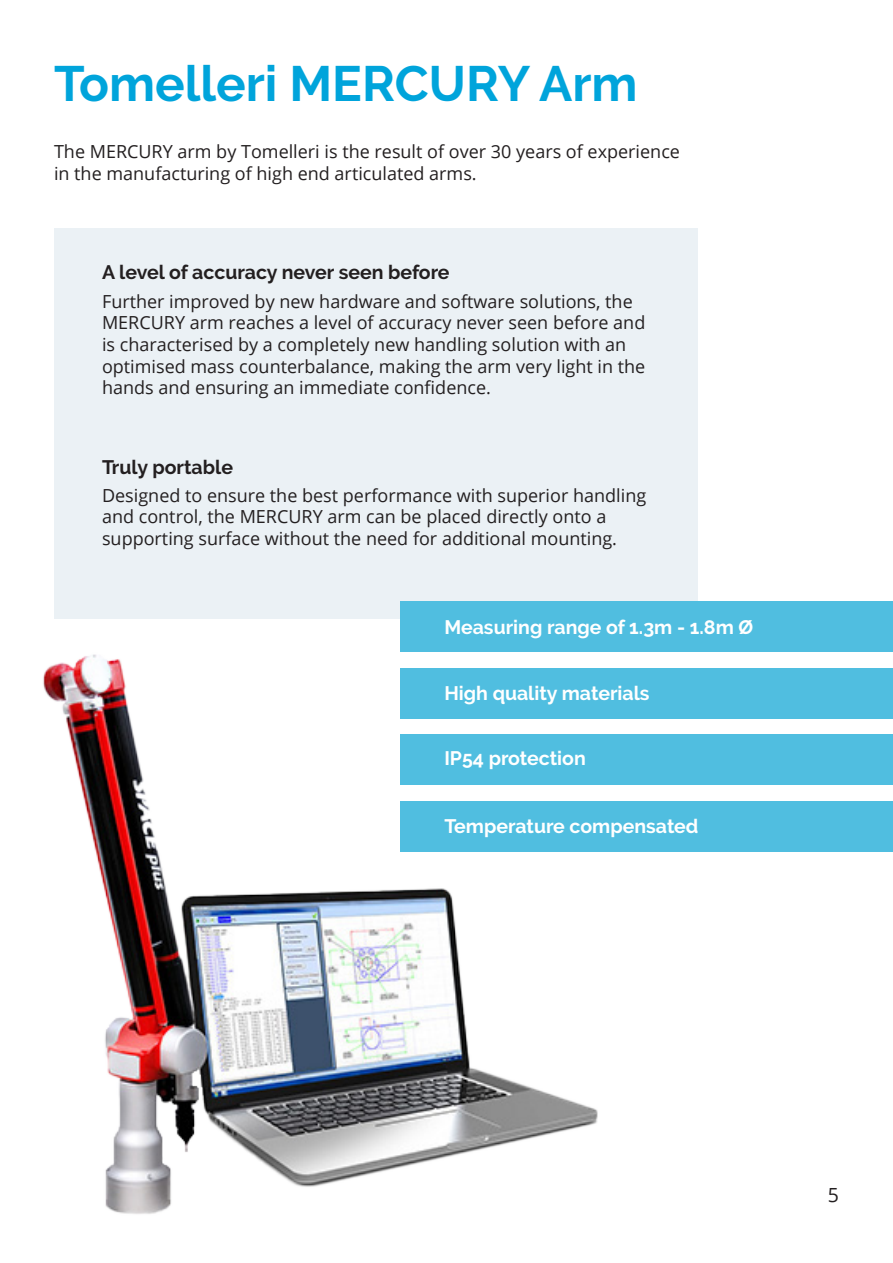
<style>
.page{position:relative;width:893px;height:1263px;background:#fff}
.page>*{position:absolute;margin:0;border:0;box-sizing:border-box;transform-origin:0 0}
.t1{font:700 49.5px "Raleway";color:#00a4db}
.t2{font:700 19.5px "Raleway";color:#fff}
.t3{font:700 19.5px "Raleway";color:#231f20}
.t4{font:19.5px "Open Sans";color:#231f20}
.t5{font:18px/21.6px "Open Sans";color:#231f20}
</style>
<div class="page">
<div style="left:54px;top:229px;width:643px;height:390px;background:#ebf1f5"></div>
<div style="left:401px;top:601px;width:492px;height:51px;background:#50bee0"></div>
<div style="left:401px;top:668px;width:492px;height:50px;background:#50bee0"></div>
<div style="left:401px;top:735px;width:492px;height:50px;background:#50bee0"></div>
<div style="left:401px;top:801px;width:492px;height:50px;background:#50bee0"></div>
<img style="left:43px;top:638px;width:576px;height:576px">
<hr style="left:0;top:0;width:1px;height:1263px;background:#004f86">
<p class="t1" style="left:54px;top:55px;width:585px">Tomelleri MERCURY Arm</p>
<p class="t5" style="left:54px;top:141px;width:627px">The MERCURY arm by Tomelleri is the result of over 30 years of experience in the manufacturing of high end articulated arms.</p>
<p class="t3" style="left:102px;top:261px;width:349px">A level of accuracy never seen before</p>
<p class="t5" style="left:102px;top:290px;width:545px">Further improved by new hardware and software solutions, the MERCURY arm reaches a level of accuracy never seen before and is characterised by a completely new handling solution with an optimised mass counterbalance, making the arm very light in the hands and ensuring an immediate confidence.</p>
<p class="t3" style="left:102px;top:456px;width:133px">Truly portable</p>
<p class="t5" style="left:102px;top:484px;width:546px">Designed to ensure the best performance with superior handling and control, the MERCURY arm can be placed directly onto a supporting surface without the need for additional mounting.</p>
<p class="t2" style="left:444px;top:615px;width:310px">Measuring range of 1.3m - 1.8m Ø</p>
<p class="t2" style="left:444px;top:682px;width:207px">High quality materials</p>
<p class="t2" style="left:444px;top:747px;width:143px">IP54 protection</p>
<p class="t2" style="left:444px;top:815px;width:256px">Temperature compensated</p>
<p class="t4" style="left:828px;top:1182px;width:13px">5</p>
</div>
